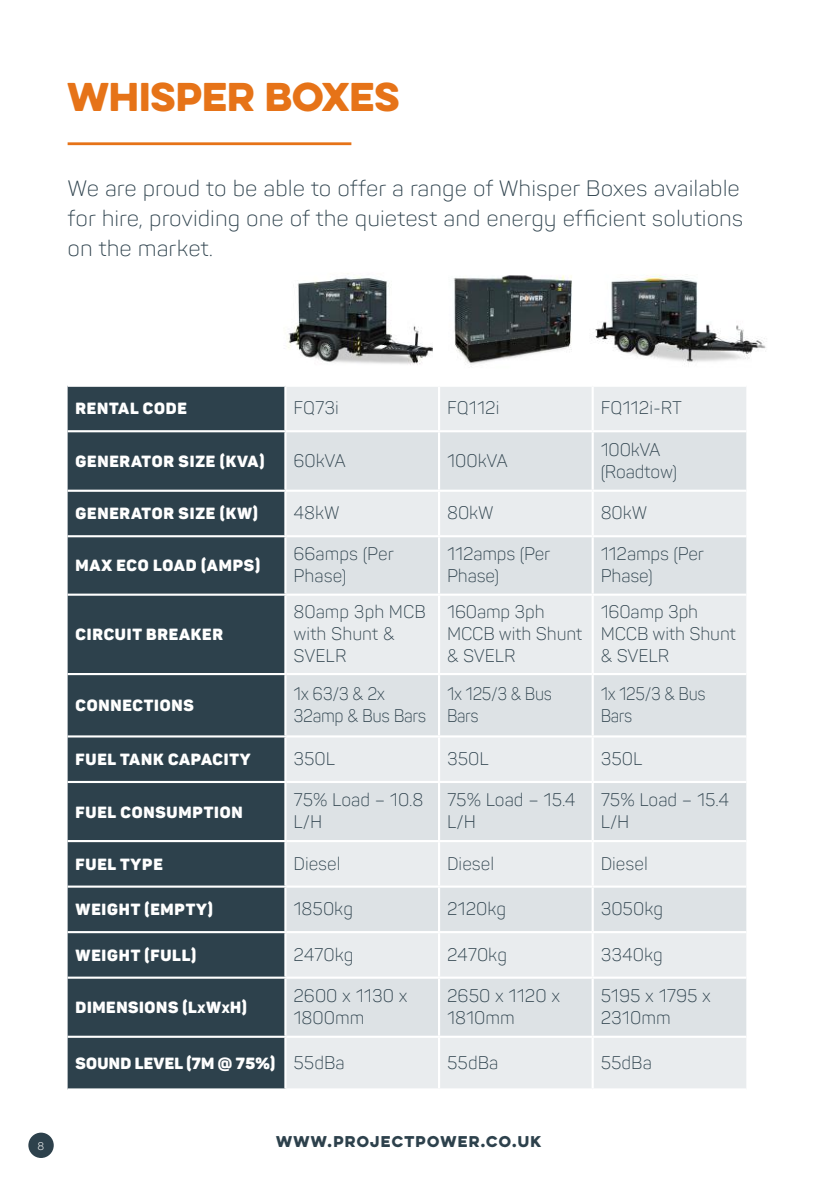
<style>
.page{position:relative;width:840px;height:1191px;background:#fff}
.page>*{position:absolute;margin:0;border:0;box-sizing:border-box;transform-origin:0 0}
.t1{font:36px "Eveleth Clean";color:#e67318}
.t2{font:300 22px/30px "Panton";color:#2d414c}
.t3{font:300 18px/22px "Panton";color:#2d414c;scale:.95 1}
.t4{font:300 18px/22px "Panton";letter-spacing:-.025em;color:#2d414c;scale:.87 1}
.t5{font:300 18px/22px "Panton";letter-spacing:-.025em;color:#2d414c;scale:.9 1}
.t6{font:16px "Panton Black Caps";letter-spacing:.05em;color:#fff}
.t7{font:16px "Panton Black Caps";letter-spacing:.02em;color:#fff}
.t8{font:14px "Eveleth Clean";letter-spacing:.09em;color:#2d414c}
.t9{font:100 10px "Eveleth Clean";color:#fff}
.s1{font-size:12px}
.s2{font-family:"Panton";font-weight:300;font-size:18px;color:#2d414c}
</style>
<div class="page">
<div style="left:28px;top:1132px;width:26px;height:26px;background:#2d414c;border-radius:50%"></div>
<hr style="left:68px;top:142px;width:283px;height:3px;background:#e67318">
<div style="left:68px;top:387px;width:216px;height:148px;background:#2d414c"></div>
<div style="left:286px;top:387px;width:459px;height:701px;background:#e9ecee"></div>
<svg style="left:286px;top:432px;width:459px;height:603px;background:#e2e6e9"></svg>
<div style="left:68px;top:537px;width:216px;height:551px;background:#2d414c"></div>
<hr style="left:437px;top:387px;width:3px;height:43px;background:#fff">
<hr style="left:591px;top:387px;width:2px;height:43px;background:#fff">
<hr style="left:68px;top:430px;width:217px;height:2px;background:#fff">
<hr style="left:285px;top:430px;width:154px;height:2px;background:#fff">
<hr style="left:439px;top:430px;width:153px;height:2px;background:#fff">
<hr style="left:437px;top:432px;width:3px;height:57px;background:#fff">
<hr style="left:592px;top:430px;width:153px;height:2px;background:#fff">
<hr style="left:591px;top:432px;width:2px;height:57px;background:#fff">
<hr style="left:68px;top:489px;width:217px;height:3px;background:#fff">
<hr style="left:285px;top:489px;width:154px;height:3px;background:#fff">
<hr style="left:439px;top:489px;width:153px;height:3px;background:#fff">
<hr style="left:437px;top:492px;width:3px;height:43px;background:#fff">
<hr style="left:592px;top:489px;width:153px;height:3px;background:#fff">
<hr style="left:591px;top:492px;width:2px;height:43px;background:#fff">
<hr style="left:437px;top:596px;width:3px;height:77px;background:#fff">
<hr style="left:591px;top:596px;width:2px;height:77px;background:#fff">
<hr style="left:437px;top:737px;width:3px;height:44px;background:#fff">
<hr style="left:591px;top:737px;width:2px;height:44px;background:#fff">
<hr style="left:437px;top:842px;width:3px;height:43px;background:#fff">
<hr style="left:591px;top:842px;width:2px;height:43px;background:#fff">
<hr style="left:437px;top:933px;width:3px;height:43px;background:#fff">
<hr style="left:591px;top:933px;width:2px;height:43px;background:#fff">
<hr style="left:286px;top:535px;width:153px;height:2px;background:#fff">
<hr style="left:286px;top:593px;width:153px;height:3px;background:#fff">
<hr style="left:439px;top:535px;width:153px;height:2px;background:#fff">
<hr style="left:437px;top:537px;width:3px;height:56px;background:#fff">
<hr style="left:439px;top:593px;width:153px;height:3px;background:#fff">
<hr style="left:592px;top:535px;width:153px;height:2px;background:#fff">
<hr style="left:591px;top:537px;width:2px;height:56px;background:#fff">
<hr style="left:592px;top:593px;width:153px;height:3px;background:#fff">
<hr style="left:286px;top:673px;width:153px;height:2px;background:#fff">
<hr style="left:286px;top:735px;width:153px;height:2px;background:#fff">
<hr style="left:439px;top:673px;width:153px;height:2px;background:#fff">
<hr style="left:437px;top:675px;width:3px;height:60px;background:#fff">
<hr style="left:439px;top:735px;width:153px;height:2px;background:#fff">
<hr style="left:592px;top:673px;width:153px;height:2px;background:#fff">
<hr style="left:591px;top:675px;width:2px;height:60px;background:#fff">
<hr style="left:592px;top:735px;width:153px;height:2px;background:#fff">
<hr style="left:286px;top:781px;width:153px;height:2px;background:#fff">
<hr style="left:286px;top:840px;width:153px;height:2px;background:#fff">
<hr style="left:439px;top:781px;width:153px;height:2px;background:#fff">
<hr style="left:437px;top:783px;width:3px;height:57px;background:#fff">
<hr style="left:439px;top:840px;width:153px;height:2px;background:#fff">
<hr style="left:592px;top:781px;width:153px;height:2px;background:#fff">
<hr style="left:591px;top:783px;width:2px;height:57px;background:#fff">
<hr style="left:592px;top:840px;width:153px;height:2px;background:#fff">
<hr style="left:286px;top:885px;width:153px;height:2px;background:#fff">
<hr style="left:286px;top:931px;width:153px;height:2px;background:#fff">
<hr style="left:439px;top:885px;width:153px;height:2px;background:#fff">
<hr style="left:437px;top:887px;width:3px;height:44px;background:#fff">
<hr style="left:439px;top:931px;width:153px;height:2px;background:#fff">
<hr style="left:592px;top:885px;width:153px;height:2px;background:#fff">
<hr style="left:591px;top:887px;width:2px;height:44px;background:#fff">
<hr style="left:592px;top:931px;width:153px;height:2px;background:#fff">
<hr style="left:68px;top:593px;width:218px;height:3px;background:#fff">
<hr style="left:68px;top:673px;width:218px;height:2px;background:#fff">
<hr style="left:68px;top:735px;width:218px;height:2px;background:#fff">
<hr style="left:68px;top:781px;width:218px;height:2px;background:#fff">
<hr style="left:68px;top:840px;width:218px;height:2px;background:#fff">
<hr style="left:68px;top:885px;width:218px;height:2px;background:#fff">
<hr style="left:68px;top:931px;width:218px;height:2px;background:#fff">
<hr style="left:68px;top:976px;width:218px;height:2px;background:#fff">
<hr style="left:68px;top:1035px;width:218px;height:2px;background:#fff">
<hr style="left:592px;top:976px;width:153px;height:2px;background:#fff">
<hr style="left:439px;top:976px;width:153px;height:2px;background:#fff">
<hr style="left:591px;top:978px;width:2px;height:57px;background:#fff">
<hr style="left:286px;top:976px;width:153px;height:2px;background:#fff">
<hr style="left:437px;top:978px;width:3px;height:57px;background:#fff">
<hr style="left:437px;top:1037px;width:3px;height:51px;background:#fff">
<hr style="left:591px;top:1037px;width:2px;height:51px;background:#fff">
<hr style="left:286px;top:1035px;width:153px;height:2px;background:#fff">
<hr style="left:439px;top:1035px;width:153px;height:2px;background:#fff">
<hr style="left:592px;top:1035px;width:153px;height:2px;background:#fff">
<img style="left:284px;top:273px;width:149px;height:92px">
<img style="left:453px;top:275px;width:119px;height:92px">
<img style="left:595px;top:274px;width:171px;height:90px">
<h1 class="t1" style="left:68px;top:69px;width:333px">WHISPER BOXES</h1>
<p class="t2" style="left:68px;top:173px;width:677px">We are proud to be able to offer a range of Whisper Boxes available for hire, providing one of the quietest and energy efficient solutions on the market.</p>
<p class="t6" style="left:75px;top:398px;width:113px">RENTAL CODE</p>
<p class="t3" style="left:293px;top:397px;width:49px">FQ73i</p>
<p class="t3" style="left:447px;top:397px;width:57px">FQ112i</p>
<p class="t3" style="left:600px;top:397px;width:87px">FQ112i-RT</p>
<p class="t6" style="left:75px;top:451px;width:190px">GENERATOR SIZE (KVA)</p>
<p class="t3" style="left:293px;top:449px;width:57px">60kVA</p>
<p class="t3" style="left:447px;top:449px;width:65px">100kVA</p>
<p class="t3" style="left:600px;top:438px;width:82px">100kVA (Roadtow)</p>
<p class="t6" style="left:75px;top:503px;width:184px">GENERATOR SIZE (KW)</p>
<p class="t3" style="left:293px;top:502px;width:50px">48kW</p>
<p class="t3" style="left:447px;top:502px;width:51px">80kW</p>
<p class="t3" style="left:600px;top:502px;width:51px">80kW</p>
<p class="t6" style="left:75px;top:555px;width:186px">MAX ECO LOAD (AMPS)</p>
<p class="t3" style="left:293px;top:543px;width:107px">66amps (Per<br>Phase)</p>
<p class="t3" style="left:447px;top:543px;width:110px">112amps (Per<br>Phase)</p>
<p class="t3" style="left:600px;top:543px;width:110px">112amps (Per<br>Phase)</p>
<p class="t6" style="left:75px;top:624px;width:149px">CIRCUIT BREAKER</p>
<p class="t6" style="left:75px;top:695px;width:120px">CONNECTIONS</p>
<p class="t3" style="left:293px;top:601px;width:141px">80amp 3ph MCB with Shunt &amp;<br>SVELR</p>
<p class="t3" style="left:447px;top:601px;width:144px">160amp 3ph<br>MCCB with Shunt &amp; SVELR</p>
<p class="t3" style="left:600px;top:601px;width:144px">160amp 3ph<br>MCCB with Shunt &amp; SVELR</p>
<p class="t5" style="left:293px;top:683px;width:149px">1x 63/3 &amp; 2x<br>32amp &amp; Bus Bars</p>
<p class="t4" style="left:447px;top:683px;width:122px">1x 125/3 &amp; Bus<br>Bars</p>
<p class="t4" style="left:600px;top:683px;width:122px">1x 125/3 &amp; Bus<br>Bars</p>
<p class="t6" style="left:75px;top:749px;width:176px">FUEL TANK CAPACITY</p>
<p class="t3" style="left:293px;top:747px;width:45px">350L</p>
<p class="t3" style="left:447px;top:747px;width:45px">350L</p>
<p class="t3" style="left:600px;top:747px;width:45px">350L</p>
<p class="t6" style="left:75px;top:801px;width:168px">FUEL CONSUMPTION</p>
<p class="t3" style="left:293px;top:789px;width:138px">75% Load – 10.8<br>L/H</p>
<p class="t3" style="left:447px;top:789px;width:137px">75% Load – 15.4<br>L/H</p>
<p class="t3" style="left:600px;top:789px;width:137px">75% Load – 15.4<br>L/H</p>
<p class="t6" style="left:75px;top:854px;width:89px">FUEL TYPE</p>
<p class="t3" style="left:293px;top:852px;width:51px">Diesel</p>
<p class="t3" style="left:447px;top:852px;width:51px">Diesel</p>
<p class="t3" style="left:600px;top:852px;width:51px">Diesel</p>
<p class="t6" style="left:75px;top:899px;width:139px">WEIGHT (EMPTY)</p>
<p class="t3" style="left:293px;top:898px;width:64px">1850kg</p>
<p class="t3" style="left:447px;top:898px;width:64px">2120kg</p>
<p class="t3" style="left:600px;top:898px;width:67px">3050kg</p>
<p class="t6" style="left:75px;top:945px;width:122px">WEIGHT (FULL)</p>
<p class="t3" style="left:293px;top:943px;width:65px">2470kg</p>
<p class="t3" style="left:447px;top:943px;width:65px">2470kg</p>
<p class="t3" style="left:600px;top:943px;width:67px">3340kg</p>
<p class="t6" style="left:75px;top:997px;width:173px">DIMENSIONS (L<span class="s1">X</span>W<span class="s1">X</span>H)</p>
<p class="t3" style="left:293px;top:984px;width:121px">2600 x 1130 x<br>1800mm</p>
<p class="t3" style="left:447px;top:984px;width:120px">2650 x 1120 x<br>1810mm</p>
<p class="t3" style="left:600px;top:984px;width:118px">5195 x 1795 x<br>2310mm</p>
<p class="t7" style="left:75px;top:1053px;width:270px">SOUND LEVEL (7M @ 75%) <span class="s2">55dBa</span></p>
<p class="t3" style="left:447px;top:1051px;width:56px">55dBa</p>
<p class="t3" style="left:600px;top:1051px;width:55px">55dBa</p>
<p class="t9" style="left:37px;top:1139px;width:8px">8</p>
<p class="t8" style="left:276px;top:1130px;width:266px">WWW.PROJECTPOWER.CO.UK</p>
</div>
